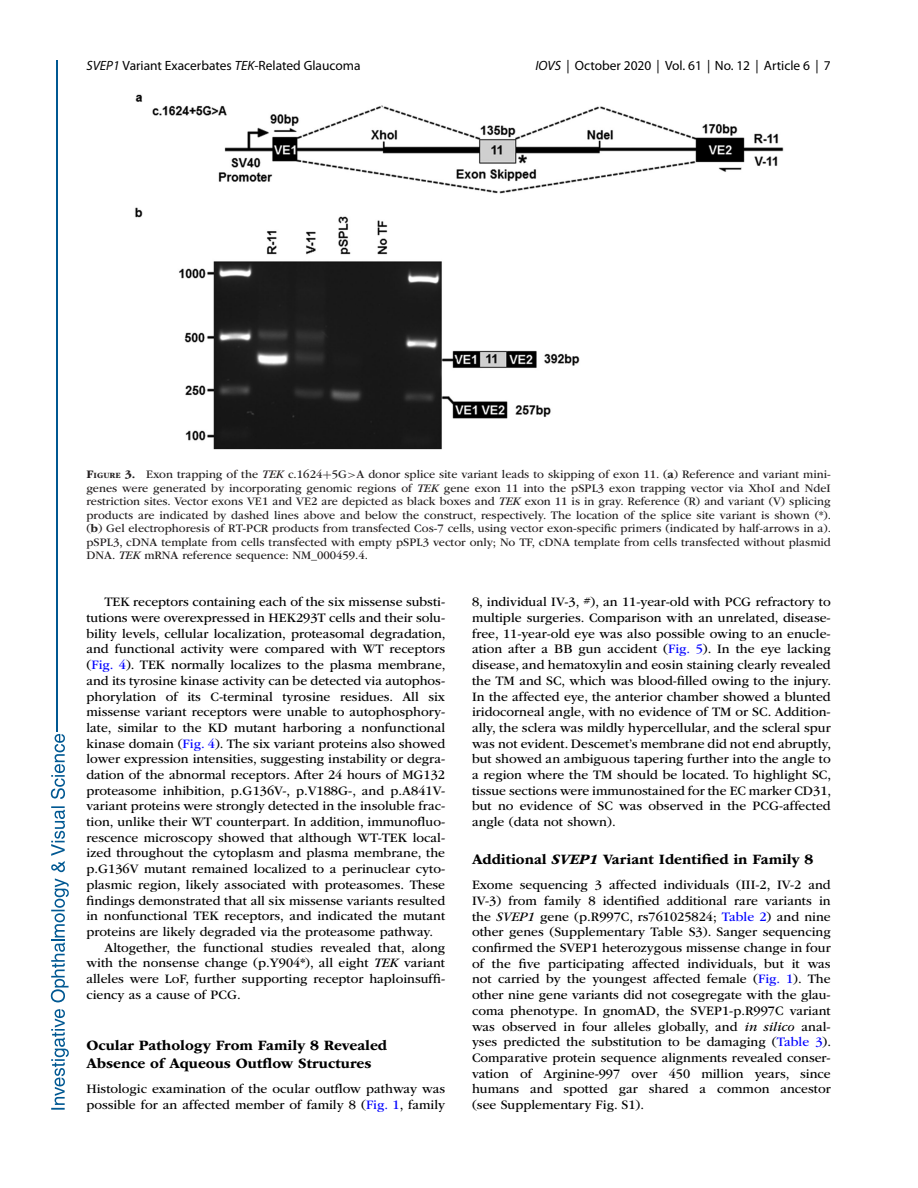
<style>
.page{position:relative;width:918px;height:1188px;background:#fff}
.page>*{position:absolute;margin:0;border:0;box-sizing:border-box;transform-origin:0 0}
.t1{font:700 15px/18px "ITC Garamond Std";color:#000}
.t2{font:13.5px/15.8px "ITC Garamond Std";color:#000;text-align:justify}
.t3{font:13.5px "Myriad Pro";color:#000}
.t4{font:12px/13.5px "ITC Garamond Std";color:#231f20;text-align:justify}
.s1{font-style:italic}
.s2{font-weight:700}
.s3{font-weight:700;font-size:8.4px}
.s4{font-family:"MTSY"}
.s5{font-family:"RMTMI"}
.s6{color:#00f}
</style>
<div class="page">
<hr style="left:57px;top:60px;width:1px;height:672px;background:#005892">
<svg style="left:51px;top:734px;width:18px;height:376px"></svg>
<img style="left:135px;top:94px;width:649px;height:356px">
<p class="t3" style="left:86px;top:57px;width:276px"><span class="s1">SVEP1</span> Variant Exacerbates <span class="s1">TEK</span>-Related Glaucoma</p>
<p class="t3" style="left:535px;top:57px;width:297px"><span class="s1">IOVS</span> | October 2020 | Vol. 61 | No. 12 | Article 6 | 7</p>
<p class="t4" style="left:86px;top:469px;width:746px"><span class="s2">F</span><span class="s3">IGURE</span> <span class="s2">3.</span> Exon trapping of the <span class="s1">TEK</span> c.1624<span class="s4">+</span>5G<span class="s5">&gt;</span>A donor splice site variant leads to skipping of exon 11. (<span class="s2">a</span>) Reference and variant mini&shy;genes were generated by incorporating genomic regions of <span class="s1">TEK</span> gene exon 11 into the pSPL3 exon trapping vector via XhoI and NdeI restriction sites. Vector exons VE1 and VE2 are depicted as black boxes and <span class="s1">TEK</span> exon 11 is in gray. Reference (R) and variant (V) splicing products are indicated by dashed lines above and below the construct, respectively. The location of the splice site variant is shown (*). (<span class="s2">b</span>) Gel electrophoresis of RT-PCR products from transfected Cos-7 cells, using vector exon-specific primers (indicated by half-arrows in a). pSPL3, cDNA template from cells transfected with empty pSPL3 vector only; No TF, cDNA template from cells transfected without plasmid DNA. <span class="s1">TEK</span> mRNA reference sequence: NM_000459.4.</p>
<p class="t2" style="left:104px;top:595px;width:342px">TEK receptors containing each of the six missense substi-</p>
<p class="t2" style="left:86px;top:611px;width:360px">tutions were overexpressed in HEK293T cells and their solu-</p>
<p class="t2" style="left:86px;top:627px;width:361px">bility levels, cellular localization, proteasomal degradation,</p>
<p class="t2" style="left:86px;top:642px;width:360px">and functional activity were compared with WT receptors</p>
<p class="t2" style="left:86px;top:658px;width:361px">(<span class="s6">Fig. 4</span>). TEK normally localizes to the plasma membrane,</p>
<p class="t2" style="left:86px;top:674px;width:360px">and its tyrosine kinase activity can be detected via autophos-</p>
<p class="t2" style="left:86px;top:689px;width:360px">phorylation of its C-terminal tyrosine residues. All six</p>
<p class="t2" style="left:86px;top:705px;width:360px">missense variant receptors were unable to autophosphory-</p>
<p class="t2" style="left:86px;top:721px;width:360px">late, similar to the KD mutant harboring a nonfunctional</p>
<p class="t2" style="left:86px;top:737px;width:360px">kinase domain (<span class="s6">Fig. 4</span>). The six variant proteins also showed</p>
<p class="t2" style="left:86px;top:752px;width:360px">lower expression intensities, suggesting instability or degra-</p>
<p class="t2" style="left:86px;top:768px;width:360px">dation of the abnormal receptors. After 24 hours of MG132</p>
<p class="t2" style="left:86px;top:784px;width:360px">proteasome inhibition, p.G136V-, p.V188G-, and p.A841V-</p>
<p class="t2" style="left:86px;top:799px;width:360px">variant proteins were strongly detected in the insoluble frac-</p>
<p class="t2" style="left:86px;top:815px;width:360px">tion, unlike their WT counterpart. In addition, immunofluo-</p>
<p class="t2" style="left:86px;top:831px;width:360px">rescence microscopy showed that although WT-TEK local-</p>
<p class="t2" style="left:86px;top:846px;width:360px">ized throughout the cytoplasm and plasma membrane, the</p>
<p class="t2" style="left:86px;top:862px;width:360px">p.G136V mutant remained localized to a perinuclear cyto-</p>
<p class="t2" style="left:86px;top:878px;width:360px">plasmic region, likely associated with proteasomes. These</p>
<p class="t2" style="left:86px;top:893px;width:360px">findings demonstrated that all six missense variants resulted</p>
<p class="t2" style="left:86px;top:909px;width:360px">in nonfunctional TEK receptors, and indicated the mutant</p>
<p class="t2" style="left:86px;top:925px;width:348px">proteins are likely degraded via the proteasome pathway.</p>
<p class="t2" style="left:104px;top:941px;width:342px">Altogether, the functional studies revealed that, along</p>
<p class="t2" style="left:86px;top:956px;width:360px">with the nonsense change (p.Y904*), all eight <span class="s1">TEK</span> variant</p>
<p class="t2" style="left:86px;top:972px;width:360px">alleles were LoF, further supporting receptor haploinsuffi-</p>
<p class="t2" style="left:86px;top:988px;width:156px">ciency as a cause of PCG.</p>
<p class="t1" style="left:86px;top:1037px;width:302px">Ocular Pathology From Family 8 Revealed<br>Absence of Aqueous Outflow Structures</p>
<p class="t2" style="left:86px;top:1082px;width:360px">Histologic examination of the ocular outflow pathway was possible for an affected member of family 8 (<span class="s6">Fig. 1</span>, family</p>
<p class="t2" style="left:472px;top:595px;width:361px">8, individual IV-3, #), an 11-year-old with PCG refractory to multiple surgeries. Comparison with an unrelated, disease&shy;free, 11-year-old eye was also possible owing to an enucle&shy;ation after a BB gun accident (<span class="s6">Fig. 5</span>). In the eye lacking disease, and hematoxylin and eosin staining clearly revealed the TM and SC, which was blood-filled owing to the injury.<br>In the affected eye, the anterior chamber showed a blunted iridocorneal angle, with no evidence of TM or SC. Addition&shy;ally, the sclera was mildly hypercellular, and the scleral spur was not evident. Descemet’s membrane did not end abruptly, but showed an ambiguous tapering further into the angle to a region where the TM should be located. To highlight SC, tissue sections were immunostained for the EC marker CD31, but no evidence of SC was observed in the PCG-affected angle (data not shown).</p>
<p class="t1" style="left:472px;top:851px;width:343px">Additional <span class="s1">SVEP1</span> Variant Identified in Family 8</p>
<p class="t2" style="left:472px;top:878px;width:361px">Exome sequencing 3 affected individuals (III-2, IV-2 and IV-3) from family 8 identified additional rare variants in the <span class="s1">SVEP1</span> gene (p.R997C, rs761025824; <span class="s6">Table 2</span>) and nine other genes (Supplementary Table S3). Sanger sequencing confirmed the SVEP1 heterozygous missense change in four of the five participating affected individuals, but it was not carried by the youngest affected female (<span class="s6">Fig. 1</span>). The other nine gene variants did not cosegregate with the glau&shy;coma phenotype. In gnomAD, the SVEP1-p.R997C variant was observed in four alleles globally, and <span class="s1">in silico</span> anal&shy;yses predicted the substitution to be damaging (<span class="s6">Table 3</span>).<br>Comparative protein sequence alignments revealed conser&shy;vation of Arginine-997 over 450 million years, since humans and spotted gar shared a common ancestor (see Supplementary Fig. S1).</p>
</div>
